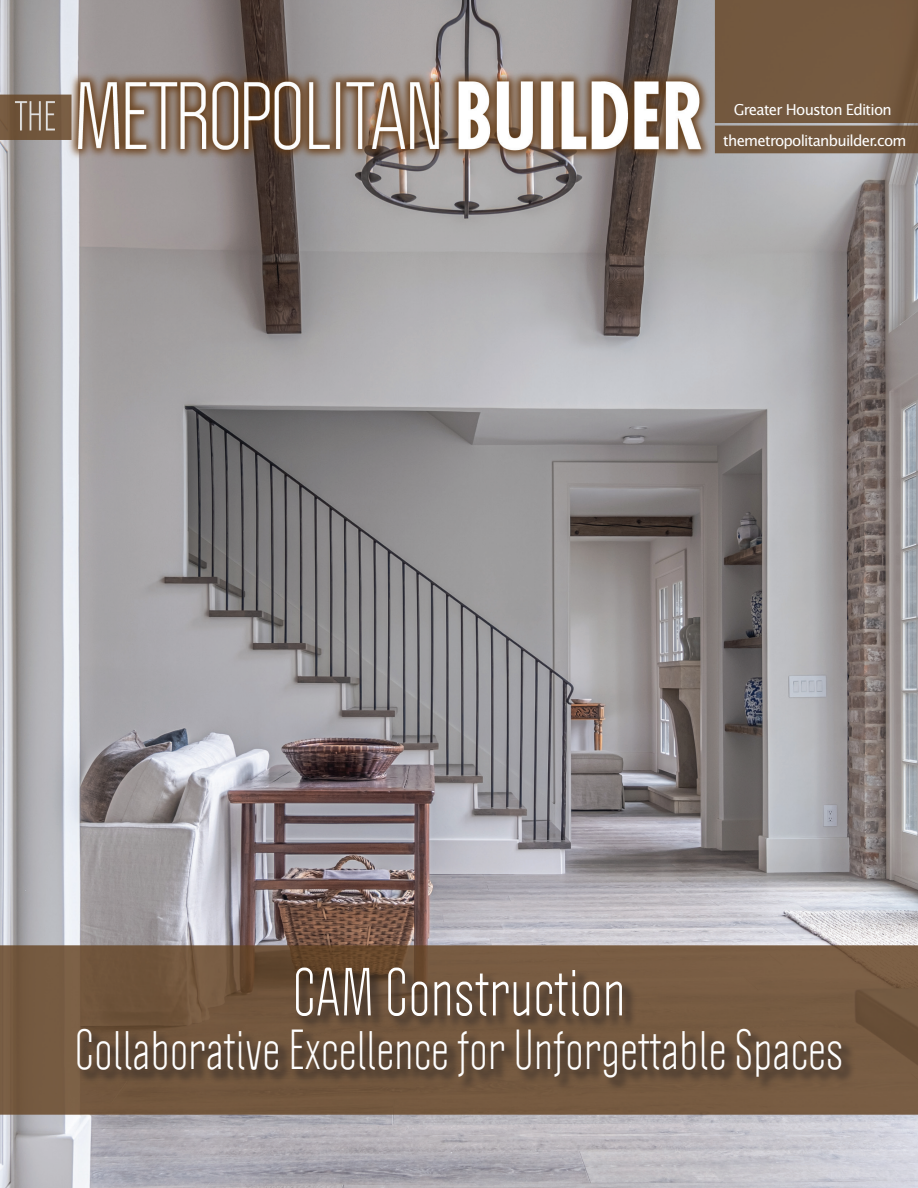
<style>
.page{position:relative;width:918px;height:1188px;background:#fff}
.page>*{position:absolute;margin:0;border:0;box-sizing:border-box;transform-origin:0 0}
.Table_of_Contents{font:59.4px "Politica";letter-spacing:.025em;color:#fff;scale:.91 1}
.Table_of_Contents-2{font:49.5px "Politica";letter-spacing:.025em;color:#fff;scale:.91 1}
.t1{font:15px "Lucida Sans";letter-spacing:-.05em;color:#fff}
</style>
<div class="page">
<img style="left:0;top:0;width:918px;height:1188px">
<div style="left:76px;top:966px;width:780px;height:126px;background:#231f20;opacity:.47"></div>
<p class="t1" style="left:734px;top:101px;width:160px">Greater Houston Edition</p>
<p class="t1" style="left:723px;top:132px;width:185px">themetropolitanbuilder.com</p>
<p class="Table_of_Contents" style="left:293px;top:955px;width:366px">CAM Construction</p>
<p class="Table_of_Contents-2" style="left:75px;top:1019px;width:845px">Collaborative Excellence for Unforgettable Spaces</p>
</div>
